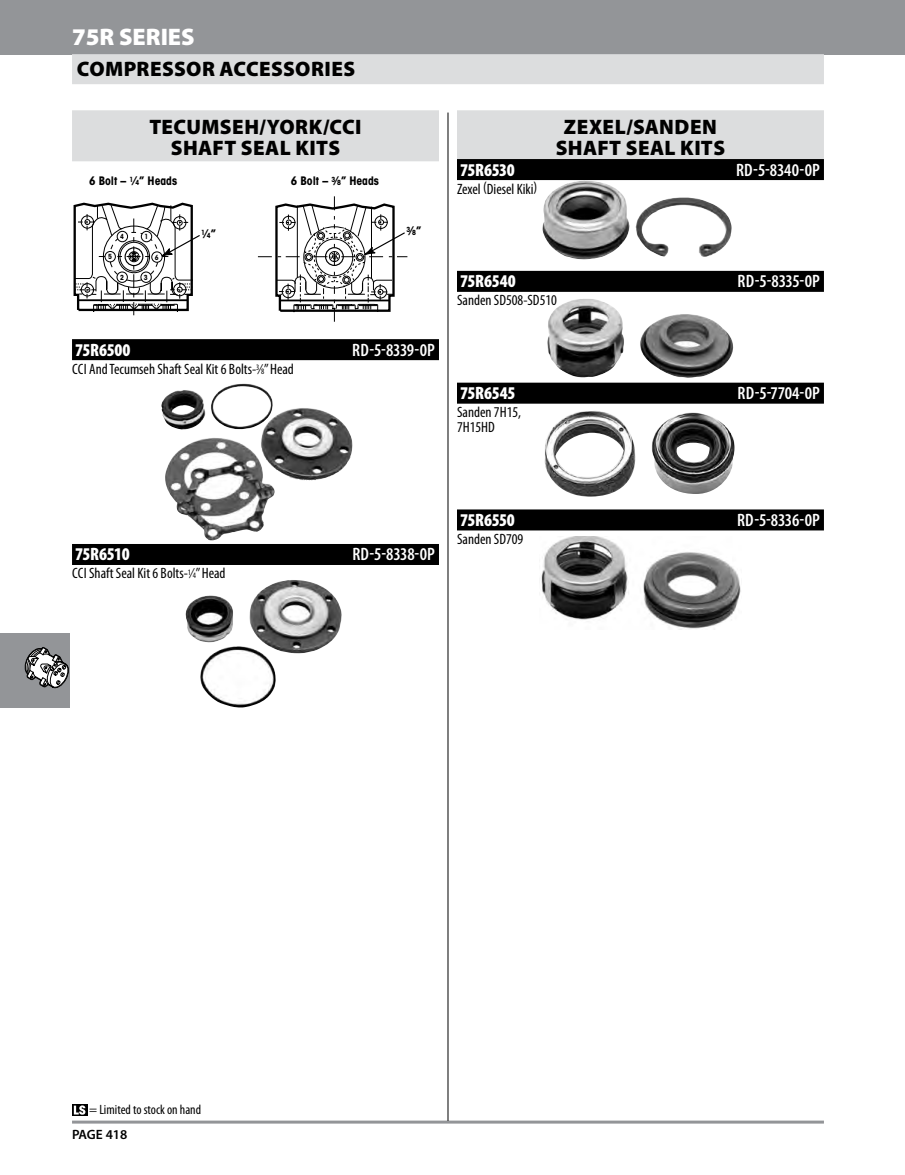
<style>
.page{position:relative;width:905px;height:1175px;background:#fff}
.page>*{position:absolute;margin:0;border:0;box-sizing:border-box;transform-origin:0 0}
.t1{font:900 24px "Myriad Pro";color:#fff}
.t2{font:900 21px/21px "Myriad Pro";letter-spacing:.02em;color:#000;text-align:center}
.t3{font:600 condensed 18px "Myriad Pro";letter-spacing:-.01em;color:#fff}
.t4{font:900 condensed 18px "Myriad Pro";letter-spacing:-.015em;color:#fff}
.t5{font:condensed 15px/15px "Myriad Pro";color:#000}
.t6{font:condensed 13.5px "Myriad Pro";color:#000}
.t7{font:600 13.5px "Myriad Pro";color:#000}
.t8{font:700 condensed 11.55px "ITC Avant Garde Std";color:#000}
.t9{font:700 condensed 6.9px "ITC Avant Garde Std";color:#000}
.s1{font-size:6.9px}
.s2{font-size:11.55px}
.s3{font-size:8.25px}
</style>
<div class="page">
<div style="left:0;top:633px;width:69px;height:74px;background:#939598"></div>
<svg style="left:24px;top:647px;width:46px;height:47px"></svg>
<div style="left:0;top:0;width:904px;height:54px;background:#939598"></div>
<hr style="left:72px;top:1120px;width:752px;height:3px;background:#939598">
<div style="left:72px;top:54px;width:752px;height:30px;background:#dcddde"></div>
<div style="left:72px;top:110px;width:367px;height:51px;background:#dcddde"></div>
<div style="left:72px;top:339px;width:367px;height:21px;background:#000"></div>
<div style="left:72px;top:544px;width:367px;height:21px;background:#000"></div>
<img style="left:161px;top:383px;width:171px;height:98px">
<img style="left:185px;top:580px;width:157px;height:128px">
<svg style="left:74px;top:202px;width:126px;height:113px"></svg>
<svg style="left:258px;top:196px;width:149px;height:126px"></svg>
<div style="left:457px;top:110px;width:367px;height:51px;background:#dcddde"></div>
<div style="left:457px;top:159px;width:367px;height:21px;background:#000"></div>
<div style="left:457px;top:271px;width:367px;height:21px;background:#000"></div>
<div style="left:457px;top:382px;width:367px;height:22px;background:#000"></div>
<div style="left:457px;top:509px;width:367px;height:21px;background:#000"></div>
<img style="left:542px;top:180px;width:190px;height:80px">
<img style="left:547px;top:299px;width:187px;height:79px">
<img style="left:544px;top:411px;width:190px;height:86px">
<img style="left:541px;top:536px;width:200px;height:93px">
<hr style="left:447px;top:112px;width:1px;height:1008px;background:#000">
<svg style="left:72px;top:1104px;width:15px;height:12px"></svg>
<svg style="left:74px;top:1105px;width:11px;height:9px"></svg>
<h1 class="t1" style="left:72px;top:21px;width:124px">75R SERIES</h1>
<h2 class="t2" style="left:77px;top:57px;width:280px">COMPRESSOR ACCESSORIES</h2>
<h2 class="t2" style="left:149px;top:116px;width:214px">TECUMSEH/YORK/CCI<br>SHAFT SEAL KITS</h2>
<p class="t8" style="left:89px;top:174px;width:90px">6 Bolt – <sup>1</sup>⁄<span class="s1">4</span>” Heads</p>
<p class="t9" style="left:120px;top:232px;width:5px">4</p>
<p class="t9" style="left:144px;top:232px;width:5px">1</p>
<p class="t9" style="left:108px;top:252px;width:5px">5</p>
<p class="t9" style="left:155px;top:253px;width:5px">6</p>
<p class="t9" style="left:120px;top:273px;width:5px">2</p>
<p class="t9" style="left:144px;top:273px;width:5px">3</p>
<p class="t9" style="left:201px;top:230px;width:16px">1<span class="s2">⁄</span>4<span class="s2">”</span></p>
<p class="t8" style="left:291px;top:174px;width:90px">6 Bolt – <sup>3</sup>⁄<span class="s1">8</span>” Heads</p>
<p class="t9" style="left:406px;top:227px;width:16px">3<span class="s2">⁄</span>8<span class="s2">”</span></p>
<p class="t4" style="left:75px;top:338px;width:57px">75R6500</p>
<p class="t3" style="left:352px;top:338px;width:84px">RD-5-8339-0P</p>
<p class="t5" style="left:72px;top:361px;width:223px">CCI And Tecumseh Shaft Seal Kit 6 Bolts-<sup>3</sup>⁄<span class="s3">8</span>” Head</p>
<h2 class="t2" style="left:555px;top:116px;width:171px">ZEXEL/SANDEN<br>SHAFT SEAL KITS</h2>
<p class="t4" style="left:460px;top:158px;width:56px">75R6530</p>
<p class="t3" style="left:736px;top:158px;width:85px">RD-5-8340-0P</p>
<p class="t5" style="left:457px;top:181px;width:82px">Zexel (Diesel Kiki)</p>
<p class="t4" style="left:460px;top:270px;width:57px">75R6540</p>
<p class="t3" style="left:737px;top:270px;width:84px">RD-5-8335-0P</p>
<p class="t5" style="left:457px;top:293px;width:101px">Sanden SD508-SD510</p>
<p class="t4" style="left:460px;top:381px;width:57px">75R6545</p>
<p class="t3" style="left:737px;top:382px;width:84px">RD-5-7704-0P</p>
<p class="t5" style="left:457px;top:404px;width:66px">Sanden 7H15,<br>7H15HD</p>
<p class="t4" style="left:75px;top:543px;width:56px">75R6510</p>
<p class="t3" style="left:352px;top:543px;width:84px">RD-5-8338-0P</p>
<p class="t5" style="left:72px;top:566px;width:155px">CCI Shaft Seal Kit 6 Bolts-<sup>1</sup>⁄<span class="s3">4</span>” Head</p>
<p class="t4" style="left:460px;top:508px;width:56px">75R6550</p>
<p class="t3" style="left:737px;top:509px;width:84px">RD-5-8336-0P</p>
<p class="t5" style="left:457px;top:531px;width:68px">Sanden SD709</p>
<p class="t6" style="left:89px;top:1101px;width:113px">= Limited to stock on hand</p>
<p class="t7" style="left:72px;top:1125px;width:57px">PAGE 418</p>
</div>
